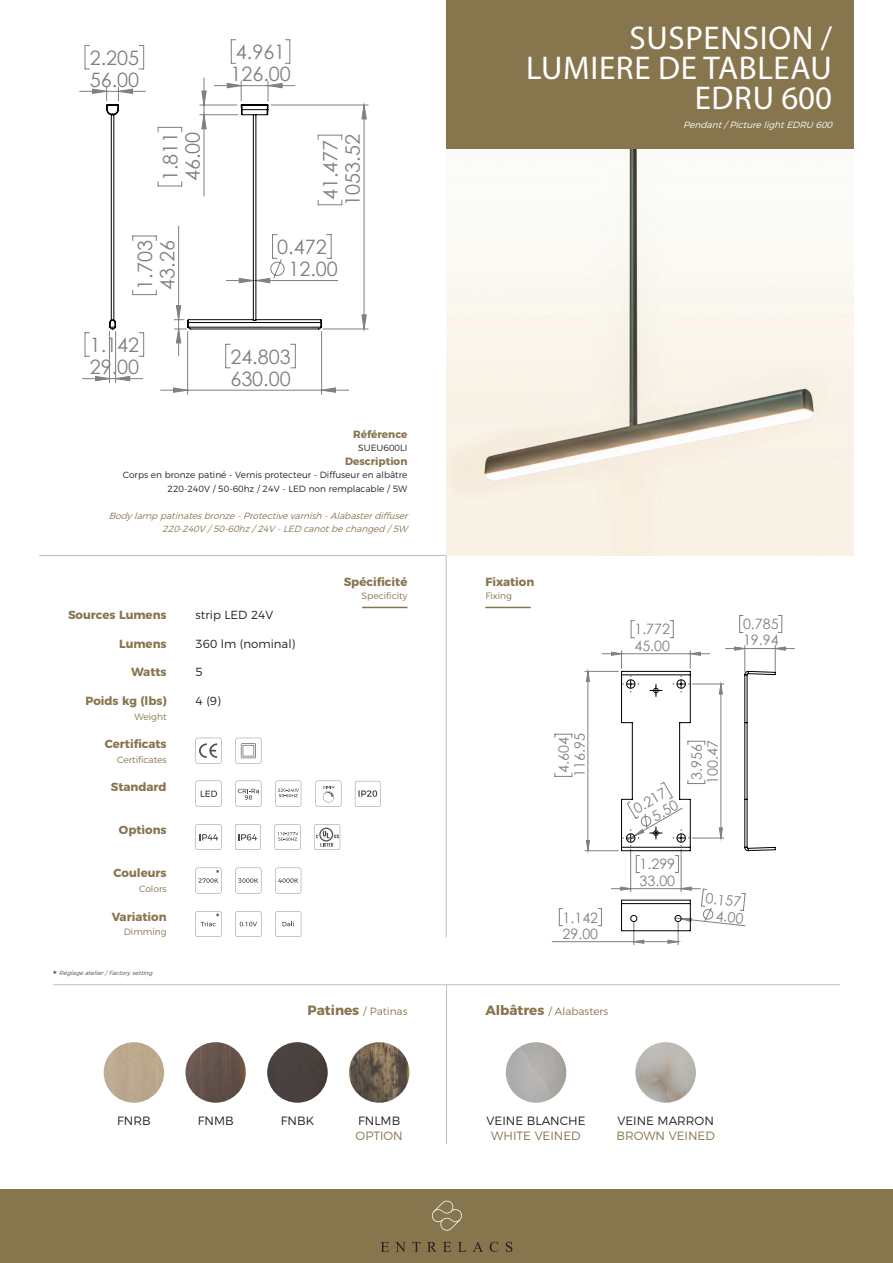
<style>
.page{position:relative;width:893px;height:1263px;background:#fff}
.page>*{position:absolute;margin:0;border:0;box-sizing:border-box;transform-origin:0 0}
.t1{font:33px "Myriad Pro";letter-spacing:.02em;color:#fff}
.t2{font:19.8px/22.2px "Century Gothic";color:#808080}
.t3{font:14.25px/16px "Century Gothic";color:#808080}
.t4{font:300 12px "Montserrat";color:#231f20}
.t5{font:300 12px "Montserrat";color:#87754e}
.t6{font:700 11.7px "Montserrat";color:#87754e}
.t7{font:300 11.7px "Montserrat";color:#231f20}
.t8{font:300 10.5px "Montserrat";color:#87754e}
.t9{font:700 10.5px "Montserrat";color:#87754e}
.t10{font:300 9.15px "Montserrat";color:#87754e}
.t11{font:300 9px "Montserrat";color:#231f20}
.t12{font:italic 300 9px "Montserrat";color:#87754e}
.t13{font:italic 300 9px "Montserrat";color:#fff}
.t14{font:italic 300 6px "Montserrat";color:#4d4d4d}
.s1{font-weight:700;font-size:13.5px}
</style>
<div class="page">
<div style="left:0;top:1189px;width:893px;height:74px;background:#87754e"></div>
<svg style="left:432px;top:1200px;width:30px;height:31px"></svg>
<svg style="left:381px;top:1242px;width:8px;height:10px"></svg>
<svg style="left:395px;top:1242px;width:11px;height:10px"></svg>
<svg style="left:412px;top:1242px;width:9px;height:10px"></svg>
<svg style="left:427px;top:1242px;width:10px;height:10px"></svg>
<svg style="left:443px;top:1242px;width:8px;height:10px"></svg>
<svg style="left:458px;top:1242px;width:8px;height:10px"></svg>
<svg style="left:473px;top:1242px;width:10px;height:10px"></svg>
<svg style="left:490px;top:1242px;width:8px;height:10px"></svg>
<svg style="left:506px;top:1242px;width:6px;height:10px"></svg>
<hr style="left:53px;top:984px;width:787px;height:1px;background:#bcbdc0">
<div style="left:104px;top:1042px;width:60px;height:61px;background:#bda88e;border-radius:30px"></div>
<hr style="left:446px;top:985px;width:1px;height:159px;background:#bcbdc0">
<hr style="left:39px;top:555px;width:814px;height:1px;background:#bcbdc0">
<img style="left:185px;top:1042px;width:61px;height:61px;border-radius:30px">
<img style="left:267px;top:1042px;width:61px;height:61px;border-radius:30px">
<img style="left:349px;top:1042px;width:60px;height:61px;border-radius:30px">
<hr style="left:446px;top:555px;width:1px;height:382px;background:#bcbdc0">
<div style="left:446px;top:0;width:407px;height:149px;background:#87754e"></div>
<svg style="left:196px;top:824px;width:25px;height:26px"></svg>
<svg style="left:236px;top:738px;width:25px;height:25px"></svg>
<svg style="left:196px;top:738px;width:25px;height:25px"></svg>
<svg style="left:275px;top:781px;width:26px;height:25px"></svg>
<svg style="left:236px;top:781px;width:25px;height:25px"></svg>
<svg style="left:196px;top:781px;width:25px;height:25px"></svg>
<svg style="left:235px;top:824px;width:26px;height:26px"></svg>
<svg style="left:275px;top:824px;width:25px;height:26px"></svg>
<svg style="left:316px;top:781px;width:25px;height:25px"></svg>
<svg style="left:314px;top:824px;width:26px;height:26px"></svg>
<svg style="left:236px;top:868px;width:25px;height:25px"></svg>
<svg style="left:275px;top:868px;width:26px;height:25px"></svg>
<svg style="left:196px;top:868px;width:25px;height:25px"></svg>
<svg style="left:275px;top:911px;width:26px;height:26px"></svg>
<svg style="left:236px;top:911px;width:25px;height:26px"></svg>
<svg style="left:196px;top:911px;width:25px;height:26px"></svg>
<hr style="left:362px;top:607px;width:45px;height:1px;background:#87754e">
<hr style="left:485px;top:607px;width:46px;height:1px;background:#87754e">
<svg style="left:53px;top:971px;width:4px;height:3px"></svg>
<img style="left:506px;top:1042px;width:60px;height:61px;border-radius:30px">
<img style="left:635px;top:1042px;width:61px;height:61px;border-radius:30px">
<svg style="left:355px;top:781px;width:26px;height:26px"></svg>
<img style="left:447px;top:149px;width:406px;height:406px">
<svg style="left:82px;top:378px;width:14px;height:1px"></svg>
<svg style="left:85px;top:332px;width:5px;height:25px"></svg>
<svg style="left:285px;top:39px;width:6px;height:25px"></svg>
<svg style="left:231px;top:39px;width:5px;height:25px"></svg>
<svg style="left:336px;top:390px;width:13px;height:1px"></svg>
<hr style="left:321px;top:331px;width:1px;height:63px;background:#808080">
<hr style="left:187px;top:331px;width:1px;height:63px;background:#808080">
<hr style="left:323px;top:329px;width:45px;height:1px;background:#808080">
<hr style="left:271px;top:105px;width:97px;height:1px;background:#808080">
<svg style="left:139px;top:45px;width:5px;height:25px"></svg>
<svg style="left:85px;top:45px;width:5px;height:25px"></svg>
<svg style="left:96px;top:86px;width:240px;height:306px"></svg>
<svg style="left:174px;top:330px;width:12px;height:26px"></svg>
<svg style="left:202px;top:78px;width:164px;height:251px"></svg>
<svg style="left:80px;top:87px;width:65px;height:14px"></svg>
<svg style="left:106px;top:104px;width:216px;height:226px"></svg>
<svg style="left:552px;top:615px;width:243px;height:330px"></svg>
<svg style="left:735px;top:647px;width:50px;height:3px"></svg>
<svg style="left:634px;top:940px;width:44px;height:3px"></svg>
<svg style="left:611px;top:652px;width:89px;height:3px"></svg>
<svg style="left:586px;top:671px;width:3px;height:180px"></svg>
<svg style="left:621px;top:671px;width:155px;height:260px"></svg>
<h2 class="t2" style="left:90px;top:46px;width:51px">2.205<br>56.00</h2>
<h2 class="t2" style="left:159px;top:181px;width:51px;rotate:-90deg">1.811<br>46.00</h2>
<h2 class="t2" style="left:230px;top:40px;width:62px">4.961<br>126.00</h2>
<h2 class="t2" style="left:319px;top:206px;width:73px;rotate:-90deg">41.477<br>1053.52</h2>
<h2 class="t2" style="left:134px;top:290px;width:51px;rotate:-90deg">1.703<br>43.26</h2>
<h2 class="t2" style="left:277px;top:235px;width:62px;text-align:center">0.472<br>12.00</h2>
<h2 class="t2" style="left:90px;top:333px;width:51px">1.142<br>29.00</h2>
<h2 class="t2" style="left:230px;top:345px;width:62px">24.803<br>630.00</h2>
<p class="t9" style="left:353px;top:425px;width:56px">Référence</p>
<p class="t11" style="left:358px;top:441px;width:51px">SUEU600LI</p>
<p class="t9" style="left:345px;top:452px;width:64px">Description</p>
<p class="t11" style="left:123px;top:468px;width:286px">Corps en bronze patiné - Vernis protecteur - Diffuseur en albâtre</p>
<p class="t11" style="left:167px;top:481px;width:241px">220-240V / 50-60hz / 24V - LED non remplacable / 5W</p>
<p class="t12" style="left:109px;top:508px;width:304px">Bodylamppatinatesbronze-Protectivevarnish-Alabasterdiffuser</p>
<p class="t12" style="left:162px;top:522px;width:250px">220-240V/50-60hz/24V-LED canotbechanged/5W</p>
<p class="t6" style="left:68px;top:605px;width:100px">Sources Lumens</p>
<p class="t6" style="left:119px;top:634px;width:49px">Lumens</p>
<p class="t6" style="left:131px;top:663px;width:37px">Watts</p>
<p class="t6" style="left:85px;top:691px;width:83px">Poids kg (lbs)</p>
<p class="t10" style="left:135px;top:709px;width:34px">Weight</p>
<p class="t6" style="left:105px;top:734px;width:63px">Certificats</p>
<p class="t10" style="left:117px;top:752px;width:51px">Certificates</p>
<p class="t6" style="left:111px;top:777px;width:57px">Standard</p>
<p class="t6" style="left:119px;top:821px;width:49px">Options</p>
<p class="t6" style="left:114px;top:864px;width:55px">Couleurs</p>
<p class="t10" style="left:139px;top:881px;width:29px">Colors</p>
<p class="t6" style="left:112px;top:907px;width:56px">Variation</p>
<p class="t10" style="left:124px;top:924px;width:44px">Dimming</p>
<p class="t14" style="left:59px;top:968px;width:97px">Réglageatelier/Factorysetting</p>
<p class="t7" style="left:196px;top:606px;width:79px">strip LED 24V</p>
<p class="t7" style="left:196px;top:634px;width:101px">360 lm (nominal)</p>
<p class="t7" style="left:196px;top:663px;width:9px">5</p>
<p class="t7" style="left:196px;top:692px;width:27px">4 (9)</p>
<p class="t6" style="left:344px;top:572px;width:65px">Spécificité</p>
<p class="t10" style="left:362px;top:589px;width:47px">Specificity</p>
<p class="t1" style="left:630px;top:17px;width:204px">SUSPENSION /</p>
<p class="t1" style="left:526px;top:47px;width:307px">LUMIERE DE TABLEAU</p>
<p class="t1" style="left:695px;top:77px;width:139px">EDRU 600</p>
<p class="t13" style="left:683px;top:118px;width:154px">Pendant/PicturelightEDRU 600</p>
<p class="t6" style="left:485px;top:572px;width:50px">Fixation</p>
<p class="t10" style="left:485px;top:589px;width:28px">Fixing</p>
<h3 class="t3" style="left:634px;top:621px;width:37px">1.772<br>45.00</h3>
<h3 class="t3" style="left:743px;top:616px;width:37px">0.785<br>19.94</h3>
<h3 class="t3" style="left:555px;top:777px;width:45px;rotate:-90deg">4.604<br>116.95</h3>
<h3 class="t3" style="left:688px;top:784px;width:45px;rotate:-90deg">3.956<br>100.47</h3>
<h3 class="t3" style="left:630px;top:802px;width:41px;text-align:right;rotate:-30deg">0.217<br>5.50</h3>
<h3 class="t3" style="left:563px;top:909px;width:37px">1.142<br>29.00</h3>
<h3 class="t3" style="left:640px;top:856px;width:37px">1.299<br>33.00</h3>
<h3 class="t3" style="left:707px;top:890px;width:41px;text-align:right;rotate:6deg">0.157<br>4.00</h3>
<p class="t8" style="left:308px;top:1003px;width:101px"><span class="s1">Patines</span> / Patinas</p>
<p class="t8" style="left:485px;top:1003px;width:124px"><span class="s1">Albâtres</span> / Alabasters</p>
<p class="t4" style="left:117px;top:1111px;width:35px">FNRB</p>
<p class="t4" style="left:198px;top:1111px;width:37px">FNMB</p>
<p class="t4" style="left:281px;top:1111px;width:35px">FNBK</p>
<p class="t4" style="left:358px;top:1111px;width:44px">FNLMB</p>
<p class="t5" style="left:356px;top:1126px;width:49px">OPTION</p>
<p class="t4" style="left:486px;top:1111px;width:101px">VEINE BLANCHE</p>
<p class="t5" style="left:491px;top:1126px;width:91px">WHITE VEINED</p>
<p class="t4" style="left:617px;top:1111px;width:98px">VEINE MARRON</p>
<p class="t5" style="left:616px;top:1126px;width:100px">BROWN VEINED</p>
</div>
